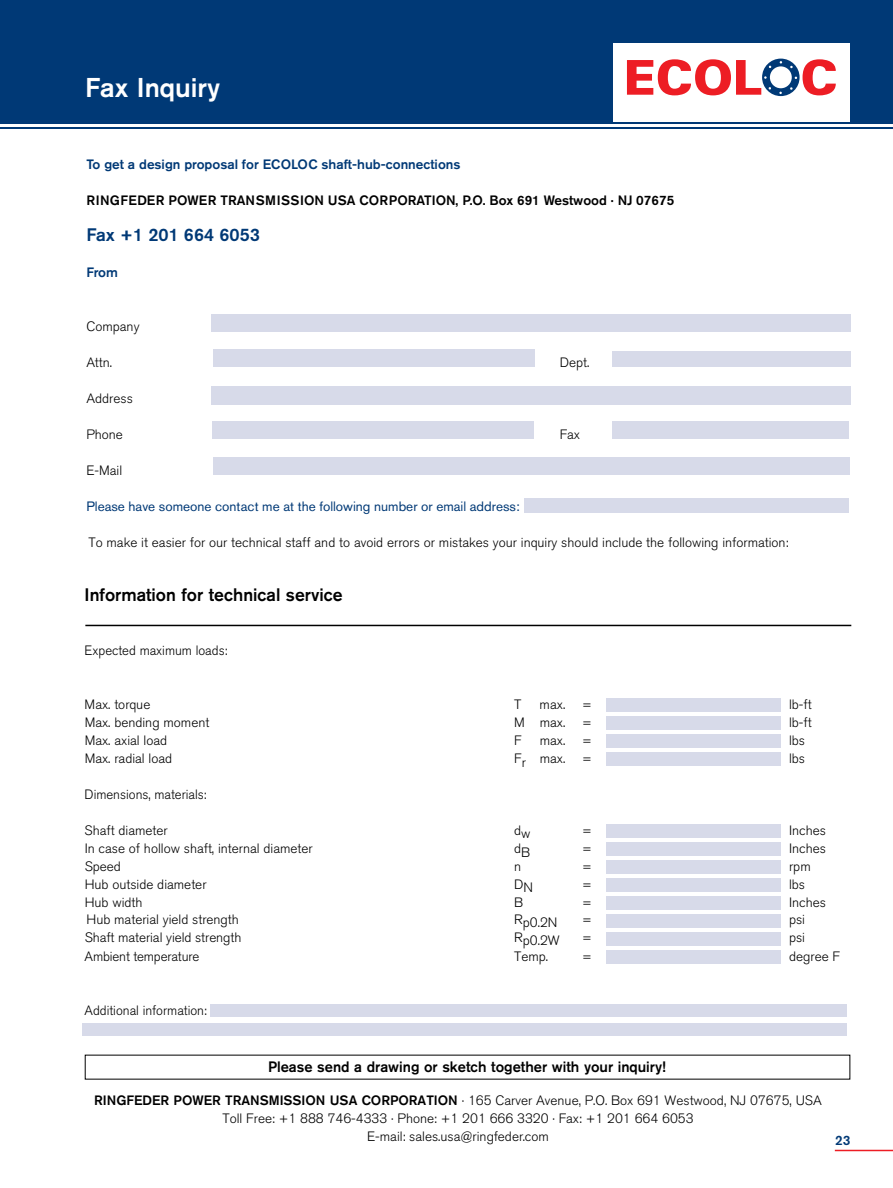
<style>
.page{position:relative;width:893px;height:1188px;background:#fff}
.page>*{position:absolute;margin:0;border:0;box-sizing:border-box;transform-origin:0 0}
.t1{font:500 27px "Akzidenz Grotesk BE";color:#fff}
.t2{font:500 18px "Akzidenz Grotesk BE";color:#000}
.t3{font:500 18px "Akzidenz Grotesk BE";color:#003976}
.t4{font:500 15px "Akzidenz Grotesk BE";color:#000}
.t5{font:300 13.5px/18px "Akzidenz Grotesk BE";color:#000;text-align:center}
.t6{font:500 13.5px "Akzidenz Grotesk BE";color:#000}
.t7{font:13.5px "Akzidenz Grotesk BE";color:#003976}
.t8{font:500 13.5px "Akzidenz Grotesk BE";color:#003976}
.s1{font-weight:500}
</style>
<div class="page">
<div style="left:0;top:0;width:612px;height:123px;background:#003976"></div>
<div style="left:452px;top:0;width:441px;height:43px;background:#003976"></div>
<div style="left:850px;top:0;width:43px;height:121px;background:#003976"></div>
<hr style="left:444px;top:122px;width:449px;height:1px;background:#003976">
<hr style="left:0;top:127px;width:893px;height:1px;background:#003976">
<svg style="left:627px;top:59px;width:209px;height:37px"></svg>
<hr style="left:835px;top:1150px;width:58px;height:1px;background:#ed1d24">
<hr style="left:85px;top:625px;width:766px;height:1px;background:#000">
<div style="left:213px;top:349px;width:322px;height:18px;background:#d7dae9"></div>
<div style="left:213px;top:421px;width:321px;height:18px;background:#d7dae9"></div>
<div style="left:612px;top:421px;width:237px;height:18px;background:#d7dae9"></div>
<div style="left:213px;top:457px;width:636px;height:18px;background:#d7dae9"></div>
<div style="left:607px;top:698px;width:174px;height:14px;background:#d7dae9"></div>
<div style="left:607px;top:717px;width:174px;height:13px;background:#d7dae9"></div>
<div style="left:607px;top:734px;width:174px;height:14px;background:#d7dae9"></div>
<div style="left:607px;top:753px;width:174px;height:13px;background:#d7dae9"></div>
<div style="left:607px;top:932px;width:174px;height:14px;background:#d7dae9"></div>
<div style="left:607px;top:951px;width:174px;height:13px;background:#d7dae9"></div>
<div style="left:211px;top:1004px;width:636px;height:13px;background:#d7dae9"></div>
<div style="left:83px;top:1023px;width:764px;height:13px;background:#d7dae9"></div>
<div style="left:607px;top:914px;width:174px;height:14px;background:#d7dae9"></div>
<div style="left:607px;top:879px;width:174px;height:13px;background:#d7dae9"></div>
<div style="left:607px;top:896px;width:174px;height:14px;background:#d7dae9"></div>
<div style="left:607px;top:861px;width:174px;height:13px;background:#d7dae9"></div>
<div style="left:607px;top:842px;width:174px;height:14px;background:#d7dae9"></div>
<div style="left:607px;top:825px;width:174px;height:13px;background:#d7dae9"></div>
<div style="left:525px;top:498px;width:324px;height:15px;background:#d7dae9"></div>
<div style="left:211px;top:387px;width:639px;height:18px;background:#d7dae9"></div>
<div style="left:612px;top:351px;width:238px;height:16px;background:#d7dae9"></div>
<div style="left:211px;top:315px;width:639px;height:17px;background:#d7dae9"></div>
<h1 class="t1" style="left:85px;top:71px;width:137px">Fax Inquiry</h1>
<p class="t8" style="left:86px;top:156px;width:376px">To get a design proposal for ECOLOC shaft-hub-connections</p>
<p class="t6" style="left:86px;top:192px;width:589px">RINGFEDER POWER TRANSMISSION USA CORPORATION, P.O. Box 691 Westwood · NJ 07675</p>
<h2 class="t3" style="left:86px;top:223px;width:175px">Fax +1 201 664 6053</h2>
<p class="t8" style="left:86px;top:264px;width:33px">From</p>
<p class="t5" style="left:86px;top:317px;width:55px">Company</p>
<p class="t5" style="left:86px;top:353px;width:27px">Attn.</p>
<p class="t5" style="left:560px;top:353px;width:31px">Dept.</p>
<p class="t5" style="left:86px;top:389px;width:48px">Address</p>
<p class="t5" style="left:86px;top:425px;width:38px">Phone</p>
<p class="t5" style="left:560px;top:425px;width:22px">Fax</p>
<p class="t5" style="left:86px;top:461px;width:37px">E-Mail</p>
<p class="t7" style="left:86px;top:498px;width:435px">Please have someone contact me at the following number or email address:</p>
<p class="t5" style="left:88px;top:533px;width:702px">To make it easier for our technical staff and to avoid errors or mistakes your inquiry should include the following information:</p>
<h2 class="t2" style="left:85px;top:583px;width:259px">Information for technical service</h2>
<p class="t5" style="left:85px;top:641px;width:144px">Expected maximum loads:</p>
<p class="t5" style="left:85px;top:695px;width:67px">Max. torque</p>
<p class="t5" style="left:514px;top:695px;width:9px">T</p>
<p class="t5" style="left:540px;top:695px;width:27px">max.</p>
<p class="t5" style="left:582px;top:695px;width:11px">=</p>
<p class="t5" style="left:789px;top:695px;width:24px">lb-ft</p>
<p class="t5" style="left:85px;top:713px;width:126px">Max. bending moment</p>
<p class="t5" style="left:514px;top:713px;width:53px">M max.</p>
<p class="t5" style="left:582px;top:713px;width:11px">=</p>
<p class="t5" style="left:789px;top:713px;width:24px">lb-ft</p>
<p class="t5" style="left:85px;top:731px;width:84px">Max. axial load</p>
<p class="t5" style="left:514px;top:731px;width:9px">F</p>
<p class="t5" style="left:540px;top:731px;width:27px">max.</p>
<p class="t5" style="left:582px;top:731px;width:11px">=</p>
<p class="t5" style="left:789px;top:731px;width:18px">lbs</p>
<p class="t5" style="left:85px;top:749px;width:89px">Max. radial load</p>
<p class="t5" style="left:514px;top:749px;width:53px">Fr max.</p>
<p class="t5" style="left:582px;top:749px;width:11px">=</p>
<p class="t5" style="left:789px;top:749px;width:18px">lbs</p>
<p class="t5" style="left:85px;top:785px;width:123px">Dimensions, materials:</p>
<p class="t5" style="left:85px;top:821px;width:85px">Shaft diameter</p>
<p class="t5" style="left:514px;top:823px;width:18px">dw</p>
<p class="t5" style="left:582px;top:821px;width:11px">=</p>
<p class="t5" style="left:789px;top:821px;width:38px">Inches</p>
<p class="t5" style="left:85px;top:839px;width:230px">In case of hollow shaft, internal diameter</p>
<p class="t5" style="left:514px;top:841px;width:18px">dB</p>
<p class="t5" style="left:582px;top:839px;width:11px">=</p>
<p class="t5" style="left:789px;top:839px;width:38px">Inches</p>
<p class="t5" style="left:85px;top:857px;width:38px">Speed</p>
<p class="t5" style="left:514px;top:857px;width:9px">n</p>
<p class="t5" style="left:582px;top:857px;width:11px">=</p>
<p class="t5" style="left:789px;top:857px;width:23px">rpm</p>
<p class="t5" style="left:85px;top:875px;width:123px">Hub outside diameter</p>
<p class="t5" style="left:514px;top:877px;width:20px">DN</p>
<p class="t5" style="left:582px;top:875px;width:11px">=</p>
<p class="t5" style="left:789px;top:875px;width:18px">lbs</p>
<p class="t5" style="left:85px;top:893px;width:59px">Hub width</p>
<p class="t5" style="left:514px;top:893px;width:11px">B</p>
<p class="t5" style="left:582px;top:893px;width:11px">=</p>
<p class="t5" style="left:789px;top:893px;width:38px">Inches</p>
<p class="t5" style="left:86px;top:911px;width:154px">Hub material yield strength</p>
<p class="t5" style="left:514px;top:914px;width:45px">Rp0.2N</p>
<p class="t5" style="left:582px;top:911px;width:11px">=</p>
<p class="t5" style="left:789px;top:911px;width:18px">psi</p>
<p class="t5" style="left:85px;top:929px;width:158px">Shaft material yield strength</p>
<p class="t5" style="left:514px;top:932px;width:47px">Rp0.2W</p>
<p class="t5" style="left:582px;top:929px;width:11px">=</p>
<p class="t5" style="left:789px;top:929px;width:18px">psi</p>
<p class="t5" style="left:85px;top:947px;width:116px">Ambient temperature</p>
<p class="t5" style="left:514px;top:947px;width:36px">Temp.</p>
<p class="t5" style="left:582px;top:947px;width:11px">=</p>
<p class="t5" style="left:789px;top:947px;width:53px">degree F</p>
<p class="t5" style="left:85px;top:1001px;width:124px">Additional information:</p>
<p class="t4" style="left:268px;top:1057px;width:399px">Please send a drawing or sketch together with your inquiry!</p>
<p class="t5" style="left:94px;top:1091px;width:729px"><span class="s1">RINGFEDER POWER TRANSMISSION USA CORPORATION</span> · 165 Carver Avenue, P.O. Box 691 Westwood, NJ 07675, USA<br>Toll Free: +1 888 746-4333 · Phone: +1 201 666 3320 · Fax: +1 201 664 6053<br>E-mail: sales.usa@ringfeder.com</p>
<p class="t8" style="left:835px;top:1132px;width:17px">23</p>
</div>
